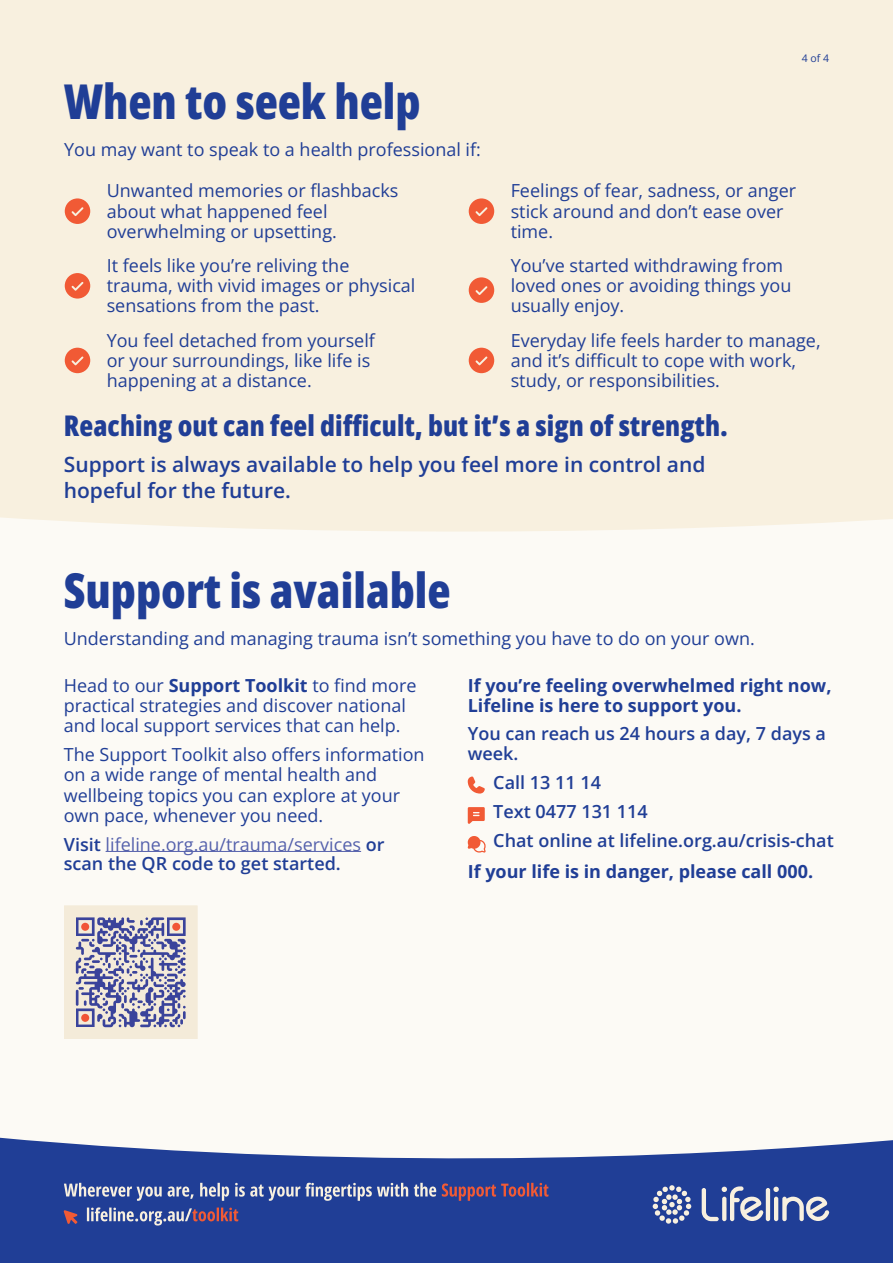
<style>
.page{position:relative;width:893px;height:1263px;background:#fff}
.page>*{position:absolute;margin:0;border:0;box-sizing:border-box;transform-origin:0 0}
._02_Sub_Section_Heading{font:800 48px "Open Sans Condensed";color:#203e96}
._02_H2{font:800 28.5px "Open Sans Condensed";letter-spacing:.005em;color:#203e96}
._02_H2-2{font:600 21px/26.2px "Open Sans";color:#203e96}
._00_Body{font:18px/20.2px "Open Sans";color:#203e96}
._00_Body-2{font:600 18px/19.5px "Open Sans";color:#203e96}
._00_Body-3{font:700 18px/20.2px "Open Sans";color:#203e96}
._00_Body-4{font:10.5px "Open Sans";color:#203e96}
.s1{font-weight:700}
.s2{font-weight:400;color:#5561ac}
</style>
<div class="page">
<div style="left:0;top:1032px;width:893px;height:231px;background:#203e96"></div>
<svg style="left:0;top:779px;width:893px;height:447px;fill:#fcfaf5"></svg>
<div style="left:0;top:0;width:893px;height:532px;background:#f8f0df"></div>
<svg style="left:65px;top:198px;width:25px;height:26px"></svg>
<svg style="left:65px;top:273px;width:25px;height:26px"></svg>
<svg style="left:65px;top:348px;width:25px;height:25px"></svg>
<svg style="left:469px;top:198px;width:25px;height:26px"></svg>
<svg style="left:469px;top:277px;width:25px;height:26px"></svg>
<svg style="left:469px;top:348px;width:25px;height:25px"></svg>
<svg style="left:64px;top:905px;width:134px;height:134px;background:#c2bec8"></svg>
<svg style="left:76px;top:917px;width:110px;height:19px;background:#9a96b7"></svg>
<div style="left:172px;top:923px;width:8px;height:8px;background:#f15537;border-radius:4px"></div>
<svg style="left:76px;top:1008px;width:19px;height:19px"></svg>
<div style="left:81px;top:1014px;width:8px;height:8px;background:#f15537;border-radius:4px"></div>
<hr style="left:106px;top:851px;width:255px;height:1px;background:#5561ac">
<svg style="left:468px;top:776px;width:17px;height:17px"></svg>
<svg style="left:468px;top:807px;width:17px;height:17px"></svg>
<svg style="left:468px;top:836px;width:18px;height:16px"></svg>
<svg style="left:64px;top:1183px;width:372px;height:18px"></svg>
<svg style="left:442px;top:1183px;width:106px;height:18px"></svg>
<svg style="left:87px;top:1207px;width:151px;height:18px"></svg>
<svg style="left:64px;top:1210px;width:13px;height:14px"></svg>
<svg style="left:653px;top:1185px;width:38px;height:39px"></svg>
<hr style="left:766px;top:1188px;width:4px;height:33px;background:#f8f0df;border-radius:2px">
<svg style="left:773px;top:1186px;width:56px;height:35px"></svg>
<svg style="left:702px;top:1186px;width:62px;height:35px"></svg>
<p class="_00_Body-4" style="left:802px;top:51px;width:29px">4 of 4</p>
<p class="_02_Sub_Section_Heading" style="left:64px;top:65px;width:358px">When to seek help</p>
<p class="_00_Body" style="left:64px;top:139px;width:418px">You may want to speak to a health professional if:</p>
<p class="_00_Body" style="left:107px;top:180px;width:293px">Unwanted memories or flashbacks about what happened feel overwhelming or upsetting.</p>
<p class="_00_Body" style="left:107px;top:255px;width:310px">It feels like you’re reliving the trauma, with vivid images or physical sensations from the past.</p>
<p class="_00_Body" style="left:107px;top:329px;width:270px">You feel detached from yourself or your surroundings, like life is happening at a distance.</p>
<p class="_00_Body" style="left:511px;top:180px;width:287px">Feelings of fear, sadness, or anger stick around and don’t ease over time.</p>
<p class="_00_Body" style="left:511px;top:255px;width:282px">You’ve started withdrawing from loved ones or avoiding things you usually enjoy.</p>
<p class="_00_Body" style="left:511px;top:329px;width:311px">Everyday life feels harder to manage, and it’s difficult to cope with work, study, or responsibilities.</p>
<p class="_02_H2" style="left:64px;top:404px;width:666px">Reaching out can feel difficult, but it’s a sign of strength.</p>
<p class="_02_H2-2" style="left:64px;top:450px;width:643px">Support is always available to help you feel more in control and hopeful for the future.</p>
<p class="_02_Sub_Section_Heading" style="left:64px;top:554px;width:388px">Support is available</p>
<p class="_00_Body" style="left:64px;top:628px;width:692px">Understanding and managing trauma isn’t something you have to do on your own.</p>
<p class="_00_Body" style="left:64px;top:675px;width:354px">Head to our <span class="s1">Support Toolkit</span> to find more practical strategies and discover national and local support services that can help.</p>
<p class="_00_Body" style="left:64px;top:744px;width:362px">The Support Toolkit also offers information on a wide range of mental health and wellbeing topics you can explore at your own pace, whenever you need.</p>
<p class="_00_Body-2" style="left:64px;top:834px;width:322px">Visit <span class="s2">lifeline.org.au/trauma/services</span> or scan the QR code to get started.</p>
<p class="_00_Body-3" style="left:468px;top:675px;width:365px">If you’re feeling overwhelmed right now,<br>Lifeline is here to support you.</p>
<p class="_00_Body-2" style="left:468px;top:723px;width:360px;line-height:20.2px">You can reach us 24 hours a day, 7 days a week.</p>
<p class="_00_Body-2" style="left:493px;top:772px;width:109px">Call 13 11 14</p>
<p class="_00_Body-2" style="left:493px;top:801px;width:156px">Text 0477 131 114</p>
<p class="_00_Body-2" style="left:493px;top:830px;width:342px">Chat online at lifeline.org.au/crisis-chat</p>
<p class="_00_Body-3" style="left:468px;top:861px;width:347px">If your life is in danger, please call 000.</p>
</div>
